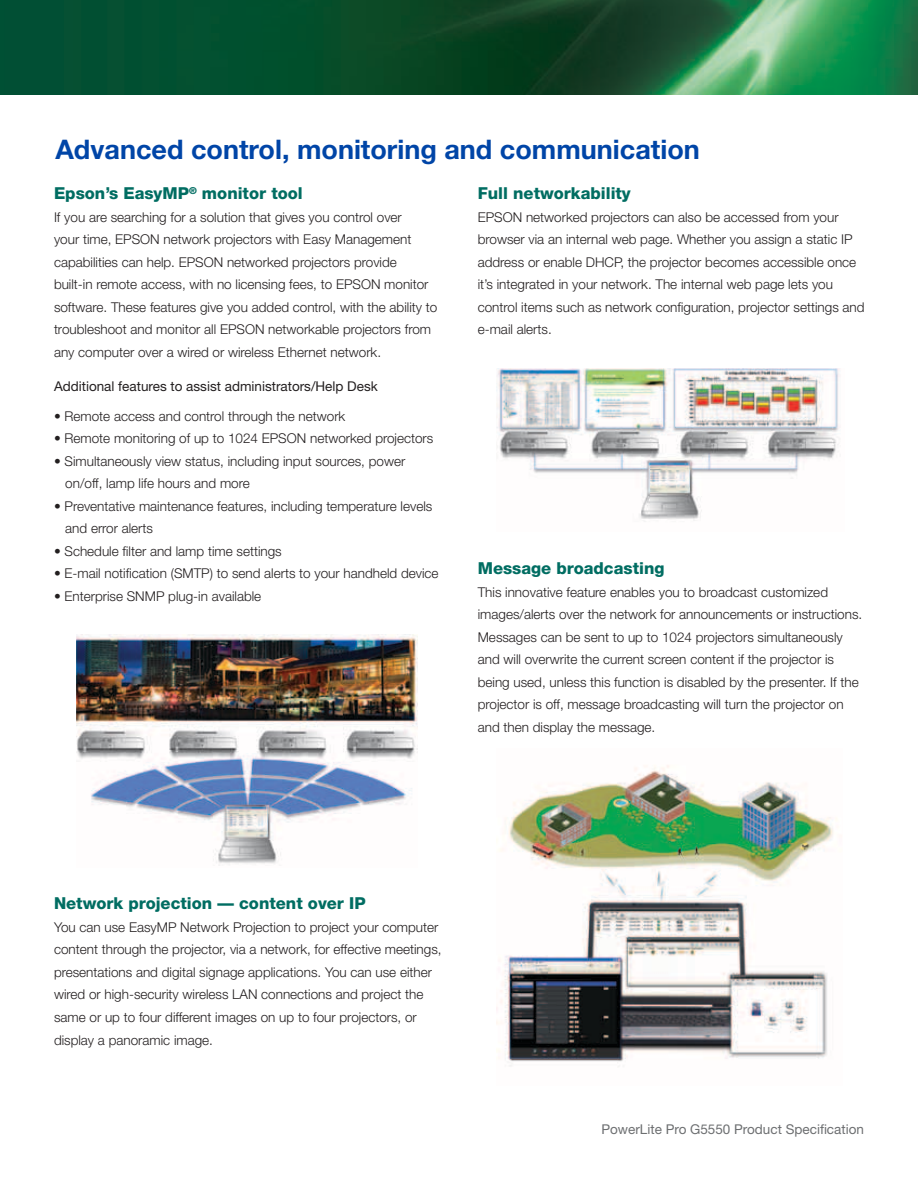
<style>
.page{position:relative;width:918px;height:1188px;background:#fff}
.page>*{position:absolute;margin:0;border:0;box-sizing:border-box;transform-origin:0 0}
.t1{font:700 27px "Helvetica Neue";color:#0045a7}
.t2{font:800 16.5px "Helvetica Neue";color:#006d62}
.t3{font:300 13.5px/22.5px "Helvetica Neue";color:#231f20}
.t4{font:13.5px "Helvetica Neue";color:#231f20}
.t5{font:13.5px "Helvetica Neue";color:#6d6f71}
</style>
<div class="page">
<img style="left:497px;top:765px;width:340px;height:302px">
<img style="left:497px;top:368px;width:342px;height:154px">
<img style="left:77px;top:634px;width:341px;height:232px">
<img style="left:0;top:0;width:918px;height:94px">
<h1 class="t1" style="left:56px;top:133px;width:646px">Advanced control, monitoring and communication</h1>
<p class="t2" style="left:54px;top:184px;width:250px">Epson’s EasyMP<sup>®</sup> monitor tool</p>
<p class="t3" style="left:54px;top:205px;width:349px">If you are searching for a solution that gives you control over your time, Epson</p>
<p class="t2" style="left:478px;top:184px;width:155px">Full networkability</p>
<p class="t3" style="left:478px;top:205px;width:18px">Epson</p>
<p class="t3" style="left:478px;top:205px;width:388px;text-indent:48px">networked projectors can also be accessed from your browser via an internal web page. Whether you assign a static IP address or enable DHCP, the projector becomes accessible once it’s integrated in your network. The internal web page lets you control items such as network configuration, projector settings and e-mail alerts.</p>
<p class="t3" style="left:54px;top:228px;width:359px;text-indent:110px">network projectors with Easy Management capabilities can help. Epson</p>
<p class="t3" style="left:54px;top:250px;width:344px;text-indent:173px">networked projectors provide built-in remote access, with no licensing fees, to Epson</p>
<p class="t3" style="left:54px;top:273px;width:385px;text-indent:330px">monitor software. These features give you added control, with the ability to troubleshoot and monitor all Epson</p>
<p class="t3" style="left:54px;top:318px;width:379px;text-indent:214px">networkable projectors from any computer over a wired or wireless Ethernet network.</p>
<p class="t4" style="left:54px;top:378px;width:325px">Additional features to assist administrators/Help Desk</p>
<p class="t3" style="left:54px;top:404px;width:293px">• Remote access and control through the network</p>
<p class="t3" style="left:54px;top:427px;width:226px">• Remote monitoring of up to 1024 Epson</p>
<p class="t3" style="left:310px;top:427px;width:125px">networked projectors</p>
<p class="t3" style="left:65px;top:449px;width:342px;text-indent:-11px">• Simultaneously view status, including input sources, power on/off, lamp life hours and more</p>
<p class="t3" style="left:65px;top:494px;width:369px;text-indent:-11px">• Preventative maintenance features, including temperature levels and error alerts</p>
<p class="t3" style="left:54px;top:539px;width:229px">• Schedule filter and lamp time settings</p>
<p class="t3" style="left:54px;top:562px;width:386px">• E-mail notification (SMTP) to send alerts to your handheld device</p>
<p class="t3" style="left:54px;top:584px;width:209px">• Enterprise SNMP plug-in available</p>
<p class="t2" style="left:478px;top:559px;width:188px">Message broadcasting</p>
<p class="t3" style="left:478px;top:580px;width:386px">This innovative feature enables you to broadcast customized images/alerts over the network for announcements or instructions.<br>Messages can be sent to up to 1024 projectors simultaneously and will overwrite the current screen content if the projector is being used, unless this function is disabled by the presenter. If the projector is off, message broadcasting will turn the projector on and then display the message.</p>
<p class="t2" style="left:54px;top:894px;width:313px">Network projection — content over IP</p>
<p class="t3" style="left:54px;top:916px;width:389px">You can use EasyMP Network Projection to project your computer content through the projector, via a network, for effective meetings, presentations and digital signage applications. You can use either wired or high-security wireless LAN connections and project the same or up to four different images on up to four projectors, or display a panoramic image.</p>
<p class="t5" style="left:601px;top:1121px;width:264px">PowerLite Pro G5550 Product Specification</p>
</div>
